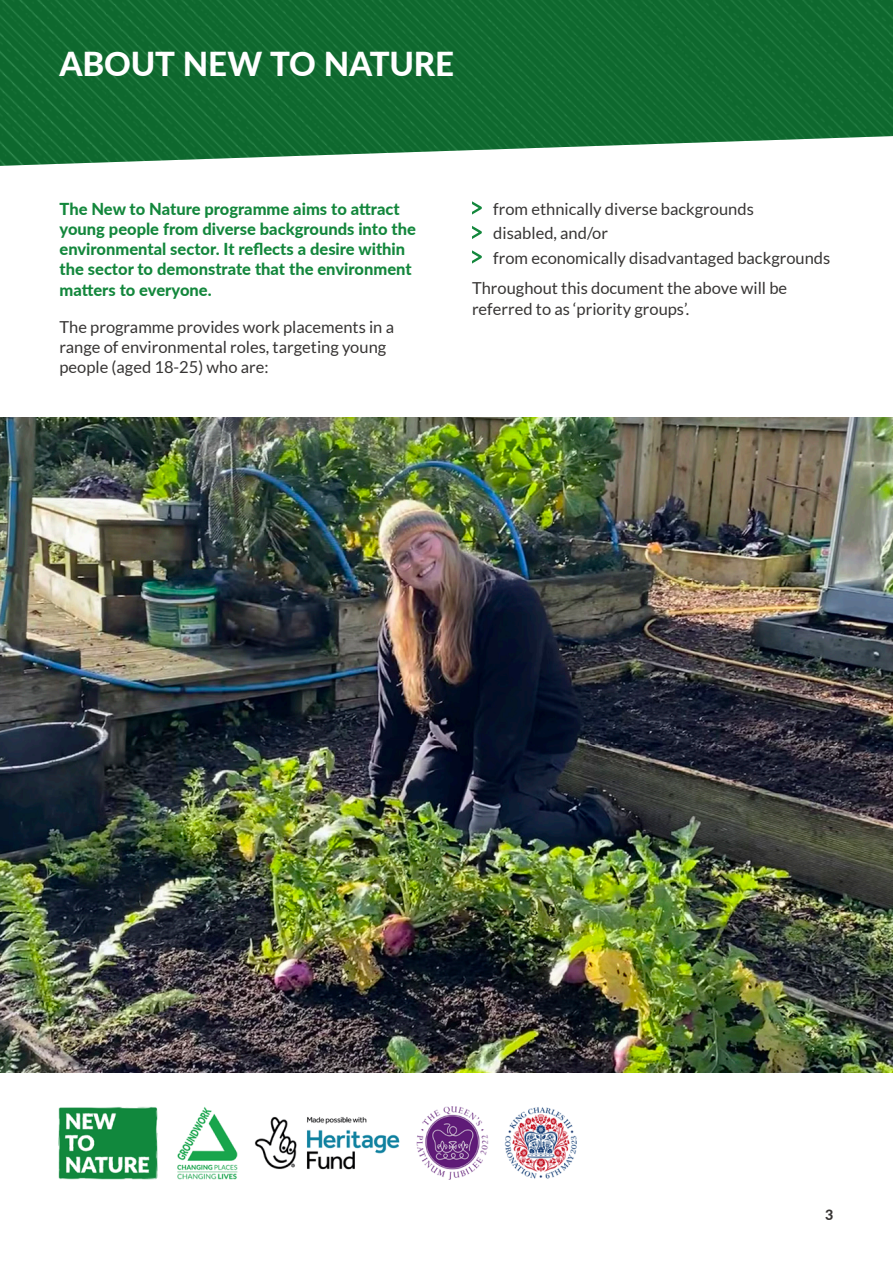
<style>
.page{position:relative;width:893px;height:1263px;background:#fff}
.page>*{position:absolute;margin:0;border:0;box-sizing:border-box;transform-origin:0 0}
.t1{font:800 33px "Lato";letter-spacing:-.005em;color:#fff}
.t2{font:16.5px/20.2px "Lato";color:#373534}
.t3{font:800 16.5px/20.2px "Lato";color:#13873c}
.t4{font:800 14.25px "Lato";color:#373534}
</style>
<div class="page">
<img style="left:0;top:0;width:893px;height:166px">
<svg style="left:472px;top:201px;width:10px;height:14px"></svg>
<svg style="left:472px;top:226px;width:10px;height:13px"></svg>
<svg style="left:472px;top:250px;width:10px;height:14px"></svg>
<img style="left:0;top:417px;width:893px;height:656px">
<img style="left:58px;top:1106px;width:519px;height:74px">
<h2 class="t1" style="left:60px;top:40px;width:396px">ABOUT NEW TO NATURE</h2>
<p class="t3" style="left:60px;top:198px;width:358px">The New to Nature programme aims to attract young people from diverse backgrounds into the environmental sector. It reflects a desire within the sector to demonstrate that the environment matters to everyone.</p>
<p class="t2" style="left:60px;top:317px;width:336px">The programme provides work placements in a range of environmental roles, targeting young people (aged 18-25) who are:</p>
<p class="t2" style="left:493px;top:198px;width:262px">from ethnically diverse backgrounds</p>
<p class="t2" style="left:493px;top:223px;width:116px">disabled, and/or</p>
<p class="t2" style="left:493px;top:247px;width:339px">from economically disadvantaged backgrounds</p>
<p class="t2" style="left:472px;top:278px;width:317px">Throughout this document the above will be referred to as ‘priority groups’.</p>
<p class="t4" style="left:825px;top:1205px;width:10px">3</p>
</div>
